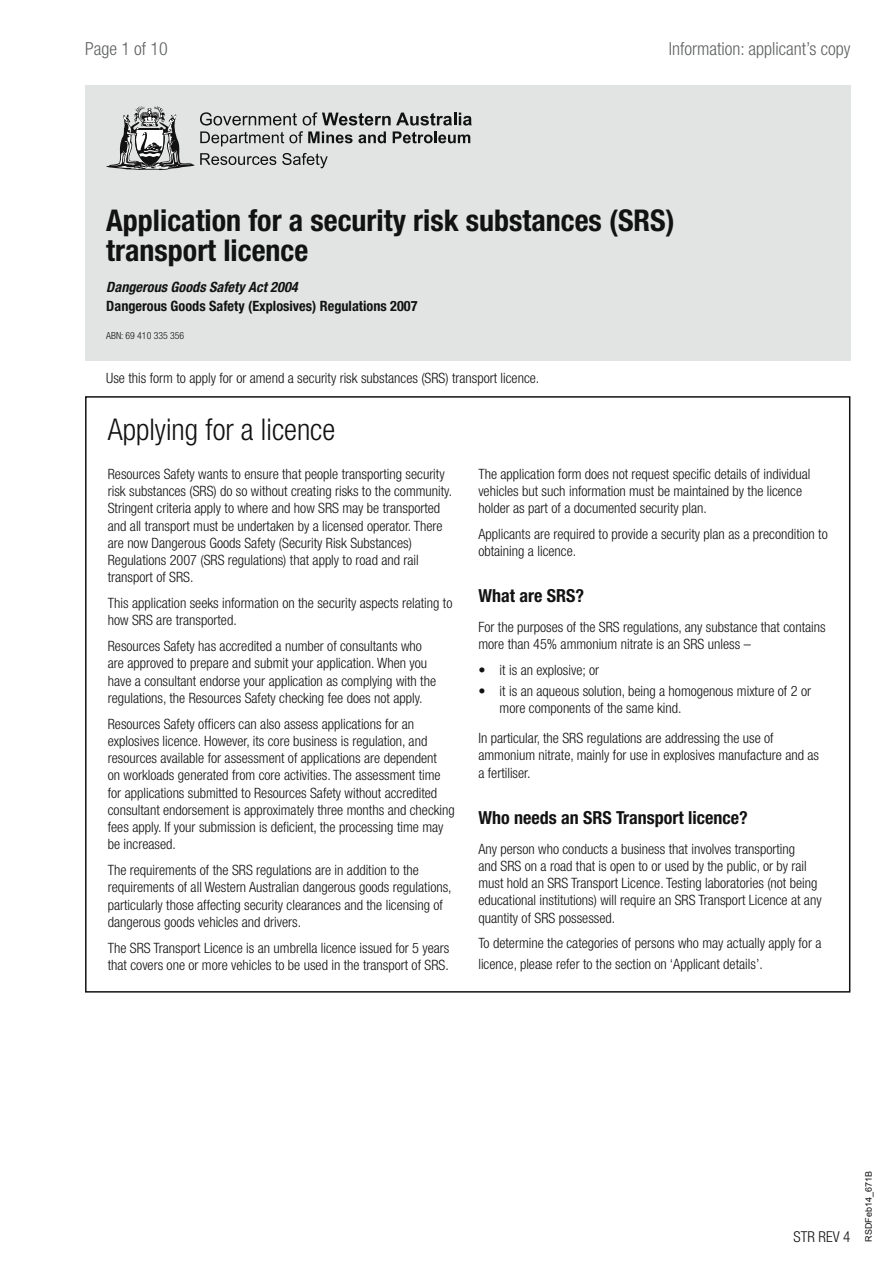
<style>
.page{position:relative;width:893px;height:1263px;background:#fff}
.page>*{position:absolute;margin:0;border:0;box-sizing:border-box;transform-origin:0 0}
.Heading_1{font:700 condensed 30px/30px "Helvetica Neue LT Std";color:#121212}
.Heading_1-2{font:300 condensed 30px "Helvetica Neue LT Std";color:#121212}
.Heading_2{font:700 condensed 18px "Helvetica Neue LT Std";color:#121212}
.t1{font:300 condensed 18px "Helvetica Neue LT Std";color:#606362}
.t2{font:300 condensed 15px "Helvetica Neue LT Std";color:#121212}
.Text{font:300 condensed 14.25px/17.2px "Helvetica Neue LT Std";color:#121212}
.Text-2{font:700 condensed 14.25px "Helvetica Neue LT Std";color:#121212}
.Text-3{font:italic 700 condensed 14.25px "Helvetica Neue LT Std";color:#121212}
.t3{font:300 condensed 9.75px "Helvetica Neue LT Std";color:#121212}
.t4{font:9px "Arial";color:#121212}
</style>
<div class="page">
<div style="left:85px;top:85px;width:765px;height:275px;background:#e2e4e4"></div>
<svg style="left:106px;top:106px;width:88px;height:64px"></svg>
<svg style="left:200px;top:112px;width:272px;height:34px"></svg>
<svg style="left:200px;top:153px;width:76px;height:12px"></svg>
<svg style="left:282px;top:153px;width:46px;height:15px"></svg>
<p class="t1" style="left:85px;top:39px;width:84px">Page 1 of 10</p>
<p class="t1" style="left:669px;top:39px;width:183px">Information: applicant’s copy</p>
<h1 class="Heading_1" style="left:106px;top:205px;width:570px">Application for a security risk substances (SRS) transport licence</h1>
<p class="Text-3" style="left:106px;top:279px;width:193px">Dangerous Goods Safety Act 2004</p>
<p class="Text-2" style="left:106px;top:297px;width:313px">Dangerous Goods Safety (Explosives) Regulations 2007</p>
<p class="t3" style="left:106px;top:330px;width:79px">ABN: 69 410 335 356</p>
<p class="Text" style="left:106px;top:370px;width:434px">Use this form to apply for or amend a security risk substances (SRS) transport licence.</p>
<h1 class="Heading_1-2" style="left:108px;top:412px;width:229px">Applying for a licence</h1>
<p class="Text" style="left:108px;top:465px;width:346px">Resources Safety wants to ensure that people transporting security risk substances (SRS) do so without creating risks to the community.<br>Stringent criteria apply to where and how SRS may be transported and all transport must be undertaken by a licensed operator. There are now Dangerous Goods Safety (Security Risk Substances)<br>Regulations 2007 (SRS regulations) that apply to road and rail transport of SRS.</p>
<p class="Text" style="left:108px;top:594px;width:346px">This application seeks information on the security aspects relating to how SRS are transported.</p>
<p class="Text" style="left:108px;top:637px;width:330px">Resources Safety has accredited a number of consultants who are approved to prepare and submit your application. When you have a consultant endorse your application as complying with the regulations, the Resources Safety checking fee does not apply.</p>
<p class="Text" style="left:108px;top:715px;width:349px">Resources Safety officers can also assess applications for an explosives licence. However, its core business is regulation, and resources available for assessment of applications are dependent<br>on workloads generated from core activities. The assessment time for applications submitted to Resources Safety without accredited consultant endorsement is approximately three months and checking fees apply. If your submission is deficient, the processing time may be increased.</p>
<p class="Text" style="left:108px;top:861px;width:345px">The requirements of the SRS regulations are in addition to the requirements of all Western Australian dangerous goods regulations, particularly those affecting security clearances and the licensing of dangerous goods vehicles and drivers.</p>
<p class="Text" style="left:108px;top:939px;width:343px">The SRS Transport Licence is an umbrella licence issued for 5 years that covers one or more vehicles to be used in the transport of SRS.</p>
<p class="Text" style="left:478px;top:465px;width:334px">The application form does not request specific details of individual vehicles but such information must be maintained by the licence holder as part of a documented security plan.</p>
<p class="Text" style="left:478px;top:525px;width:351px">Applicants are required to provide a security plan as a precondition to obtaining a licence.</p>
<h2 class="Heading_2" style="left:478px;top:585px;width:107px">What are SRS?</h2>
<p class="Text" style="left:478px;top:618px;width:349px">For the purposes of the SRS regulations, any substance that contains more than 45% ammonium nitrate is an SRS unless –</p>
<p class="Text" style="left:478px;top:661px;width:122px">• it is an explosive; or</p>
<p class="Text" style="left:500px;top:683px;width:313px;text-indent:-21px">• it is an aqueous solution, being a homogenous mixture of 2 or more components of the same kind.</p>
<p class="Text" style="left:478px;top:730px;width:342px">In particular, the SRS regulations are addressing the use of ammonium nitrate, mainly for use in explosives manufacture and as a fertiliser.</p>
<h2 class="Heading_2" style="left:478px;top:807px;width:271px">Who needs an SRS Transport licence?</h2>
<p class="Text" style="left:478px;top:840px;width:345px">Any person who conducts a business that involves transporting<br>and SRS on a road that is open to or used by the public, or by rail must hold an SRS Transport Licence. Testing laboratories (not being educational institutions) will require an SRS Transport Licence at any quantity of SRS possessed.</p>
<p class="Text" style="left:478px;top:932px;width:345px;line-height:21px">To determine the categories of persons who may actually apply for a licence, please refer to the section on ‘Applicant details’.</p>
<p class="t2" style="left:794px;top:1228px;width:58px">STR REV 4</p>
<p class="t4" style="left:863px;top:1242px;width:72px;rotate:-90deg">RSDFeb14_671B</p>
</div>
